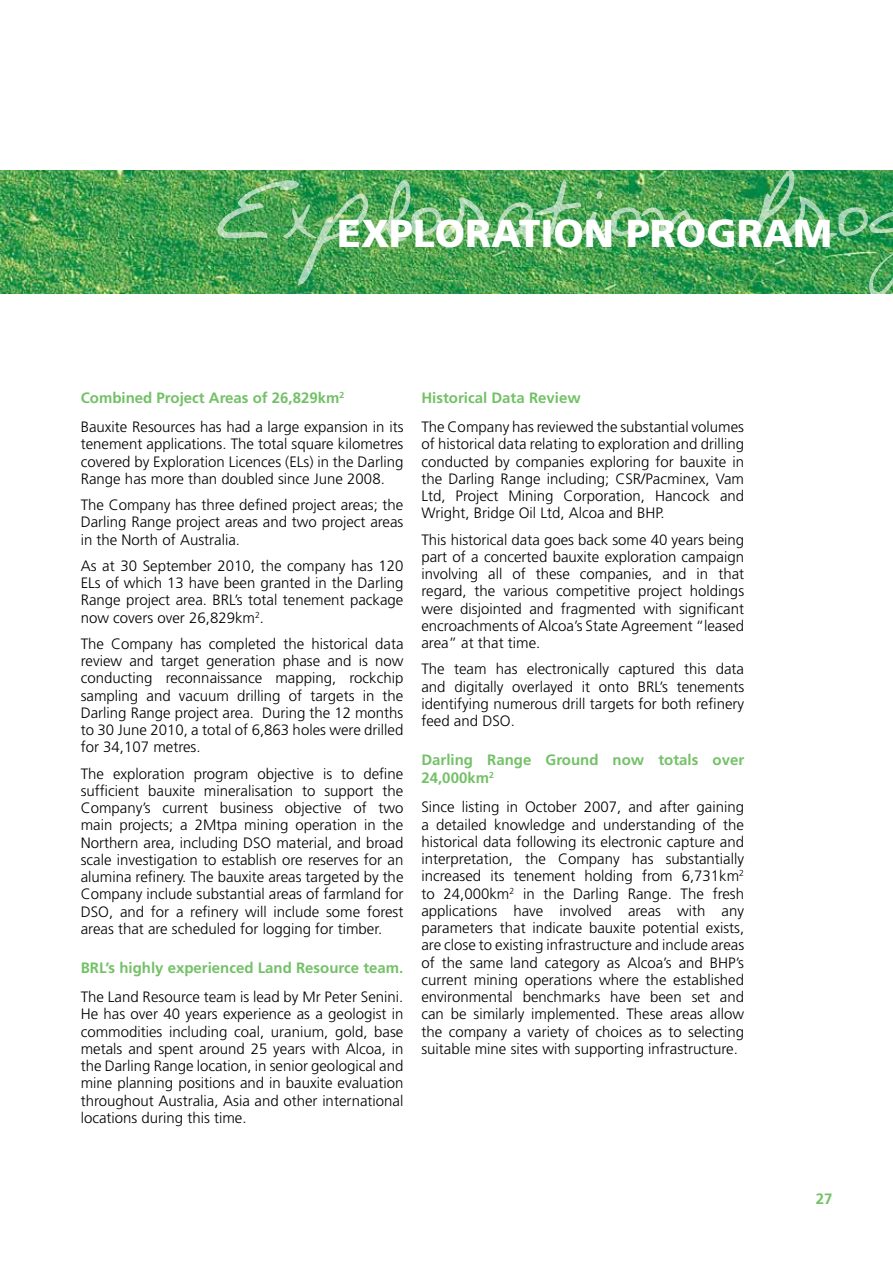
<style>
.page{position:relative;width:893px;height:1263px;background:#fff}
.page>*{position:absolute;margin:0;border:0;box-sizing:border-box;transform-origin:0 0}
.t1{font:70.2px "Avantque...";color:#fff}
.t2{font:900 39px "Frutiger";color:#fff}
.t3{font:300 15px/17.2px "Frutiger";color:#000;text-align:justify}
.t4{font:700 15px/18px "Frutiger";color:#73c167}
.s1{font-weight:700;color:#73c167}
</style>
<div class="page">
<img style="left:0;top:170px;width:893px;height:123px">
<h1 class="t1" style="left:217px;top:173px;width:653px">Exploration Pro</h1>
<h2 class="t2" style="left:337px;top:210px;width:496px">EXPLORATION PROGRAM</h2>
<p class="t3" style="left:81px;top:383px;width:324px;line-height:29.2px"><span class="s1">Combined Project Areas of 26,829km</span><sup>2<br></sup>Bauxite Resources has had a large expansion in its</p>
<p class="t3" style="left:81px;top:436px;width:324px">tenement applications. The total square kilometres covered by Exploration Licences (ELs) in the Darling Range has more than doubled since June 2008.</p>
<p class="t3" style="left:81px;top:496px;width:324px">The Company has three defined project areas; the Darling Range project areas and two project areas in the North of Australia.</p>
<p class="t3" style="left:81px;top:557px;width:324px">As at 30 September 2010, the company has 120<br>ELs of which 13 have been granted in the Darling Range project area. BRL’s total tenement package now covers over 26,829km<sup>2</sup>.</p>
<p class="t3" style="left:81px;top:635px;width:324px">The Company has completed the historical data review and target generation phase and is now conducting reconnaissance mapping, rockchip sampling and vacuum drilling of targets in the Darling Range project area. During the 12 months to 30 June 2010, a total of 6,863 holes were drilled for 34,107 metres.</p>
<p class="t3" style="left:81px;top:765px;width:324px">The exploration program objective is to define sufficient bauxite mineralisation to support the Company’s current business objective of two main projects; a 2Mtpa mining operation in the Northern area, including DSO material, and broad scale investigation to establish ore reserves for an alumina refinery. The bauxite areas targeted by the Company include substantial areas of farmland for DSO, and for a refinery will include some forest areas that are scheduled for logging for timber.</p>
<p class="t4" style="left:81px;top:959px;width:324px">BRL’s highly experienced Land Resource team.</p>
<p class="t3" style="left:81px;top:988px;width:324px">The Land Resource team is lead by Mr Peter Senini.<br>He has over 40 years experience as a geologist in commodities including coal, uranium, gold, base metals and spent around 25 years with Alcoa, in the Darling Range location, in senior geological and mine planning positions and in bauxite evaluation throughout Australia, Asia and other international locations during this time.</p>
<p class="t4" style="left:421px;top:389px;width:161px">Historical Data Review</p>
<p class="t3" style="left:421px;top:418px;width:324px">The Company has reviewed the substantial volumes of historical data relating to exploration and drilling conducted by companies exploring for bauxite in the Darling Range including; CSR/Pacminex, Vam Ltd, Project Mining Corporation, Hancock and Wright, Bridge Oil Ltd, Alcoa and BHP.</p>
<p class="t3" style="left:421px;top:531px;width:324px">This historical data goes back some 40 years being part of a concerted bauxite exploration campaign involving all of these companies, and in that regard, the various competitive project holdings were disjointed and fragmented with significant encroachments of Alcoa’s State Agreement “leased area” at that time.</p>
<p class="t3" style="left:421px;top:661px;width:324px">The team has electronically captured this data and digitally overlayed it onto BRL’s tenements identifying numerous drill targets for both refinery feed and DSO.</p>
<p class="t4" style="left:421px;top:751px;width:324px">Darling Range Ground now totals over<br>24,000km<sup>2</sup></p>
<p class="t3" style="left:421px;top:799px;width:324px">Since listing in October 2007, and after gaining a detailed knowledge and understanding of the historical data following its electronic capture and interpretation, the Company has substantially increased its tenement holding from 6,731km<sup>2 </sup>to 24,000km<sup>2</sup> in the Darling Range. The fresh applications have involved areas with any parameters that indicate bauxite potential exists, are close to existing infrastructure and include areas of the same land category as Alcoa’s and BHP’s current mining operations where the established environmental benchmarks have been set and can be similarly implemented. These areas allow the company a variety of choices as to selecting suitable mine sites with supporting infrastructure.</p>
<p class="t4" style="left:816px;top:1189px;width:18px">27</p>
</div>
